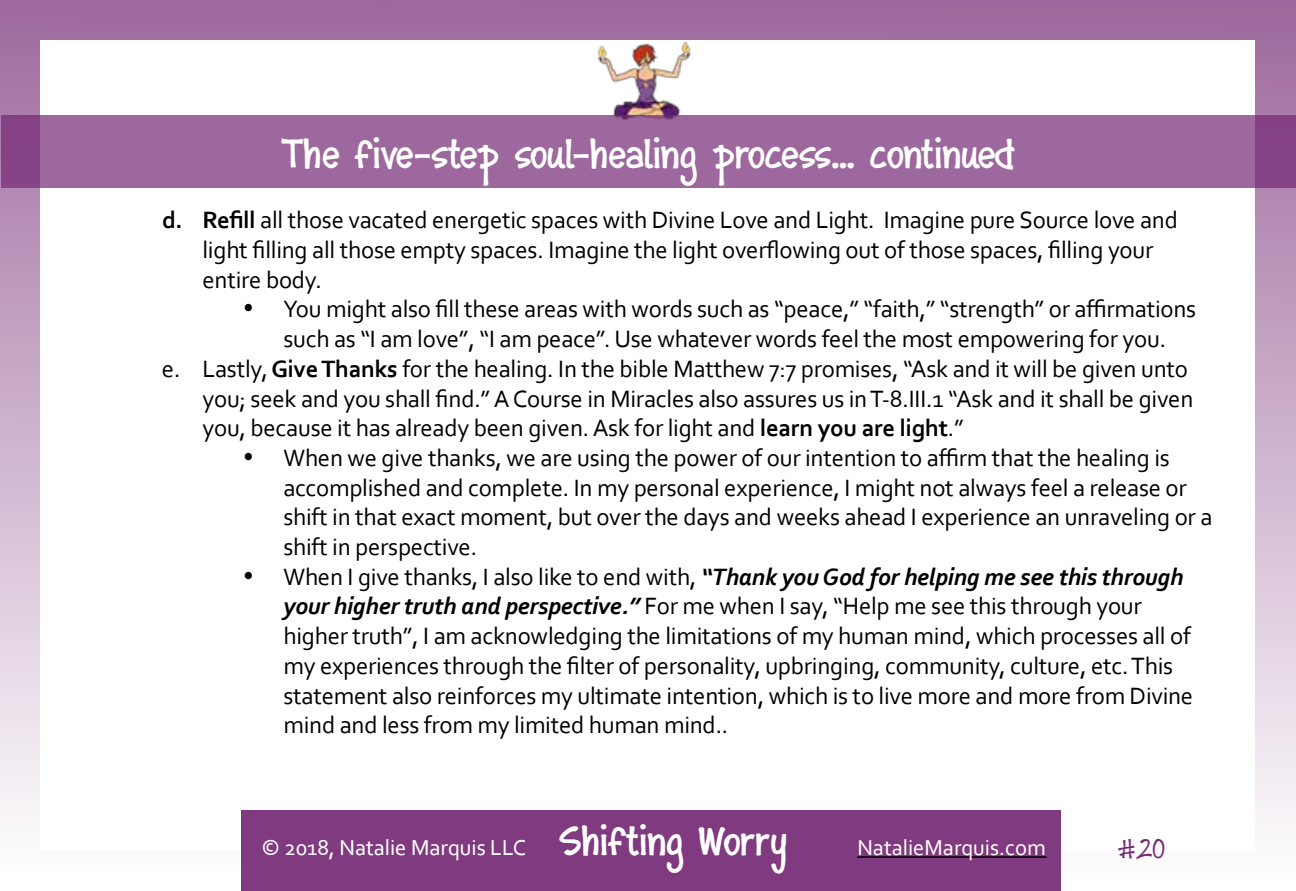
<style>
.page{position:relative;width:1296px;height:891px;background:#fff}
.page>*{position:absolute;margin:0;border:0;box-sizing:border-box;transform-origin:0 0}
.t1{font:700 40.5px "Monumint";letter-spacing:-.02em;color:#fff}
.t2{font:700 40.5px "Monumint";color:#fff}
.t3{font:27px "Monumint";color:#742773}
.t4{font:24.75px/29.7px "Corbel";letter-spacing:-.01em;color:#000}
.t5{font:22.5px "Corbel";color:#fff}
.s1{font-weight:700}
.s2{font-weight:700;font-style:italic}
</style>
<div class="page">
<div style="left:0;top:0;width:1296px;height:891px;background:linear-gradient(to bottom,#9e689d,#fff)"></div>
<div style="left:40px;top:40px;width:1216px;height:810px;background:#fff"></div>
<img style="left:598px;top:41px;width:93px;height:74px">
<div style="left:2px;top:115px;width:1294px;height:73px;background:#9d689d"></div>
<div style="left:241px;top:810px;width:820px;height:81px;background:#803a7f"></div>
<hr style="left:857px;top:856px;width:189px;height:2px;background:#000">
<h1 class="t1" style="left:281px;top:125px;width:736px">The five-step soul-healing process... continued</h1>
<p class="t4" style="left:202px;top:205px;width:977px;text-indent:-40px"><span class="s1">d. Refill</span> all those vacated energetic spaces with Divine Love and Light. Imagine pure Source love and light filling all those empty spaces. Imagine the light overflowing out of those spaces, filling your entire body.</p>
<p class="t4" style="left:243px;top:294px;width:955px">• You might also fill these areas with words such as “peace,” “faith,” “strength” or affirmations</p>
<p class="t4" style="left:283px;top:324px;width:884px">such as “I am love”, “I am peace”. Use whatever words feel the most empowering for you.</p>
<p class="t4" style="left:162px;top:353px;width:1028px">e. Lastly, <span class="s1">Give Thanks</span> for the healing. In the bible Matthew 7:7 promises, “Ask and it will be given unto</p>
<p class="t4" style="left:202px;top:383px;width:992px">you; seek and you shall find.” A Course in Miracles also assures us in T-8.III.1 “Ask and it shall be given</p>
<p class="t4" style="left:202px;top:413px;width:763px">you, because it has already been given. Ask for light and <span class="s1">learn you are light</span>.”</p>
<p class="t4" style="left:283px;top:442px;width:931px;text-indent:-40px">• When we give thanks, we are using the power of our intention to affirm that the healing is accomplished and complete. In my personal experience, I might not always feel a release or shift in that exact moment, but over the days and weeks ahead I experience an unraveling or a shift in perspective.</p>
<p class="t4" style="left:283px;top:561px;width:911px;text-indent:-40px">• When I give thanks, I also like to end with, <span class="s2">“Thank you God for helping me see this through your higher truth and perspective.”</span> For me when I say, “Help me see this through your higher truth”, I am acknowledging the limitations of my human mind, which processes all of my experiences through the filter of personality, upbringing, community, culture, etc. This statement also reinforces my ultimate intention, which is to live more and more from Divine mind and less from my limited human mind..</p>
<p class="t5" style="left:262px;top:834px;width:266px">© 2018, Natalie Marquis LLC</p>
<h1 class="t2" style="left:559px;top:812px;width:230px">Shifting Worry</h1>
<p class="t5" style="left:857px;top:834px;width:190px">NatalieMarquis.com</p>
<p class="t3" style="left:1117px;top:833px;width:49px">#20</p>
</div>
